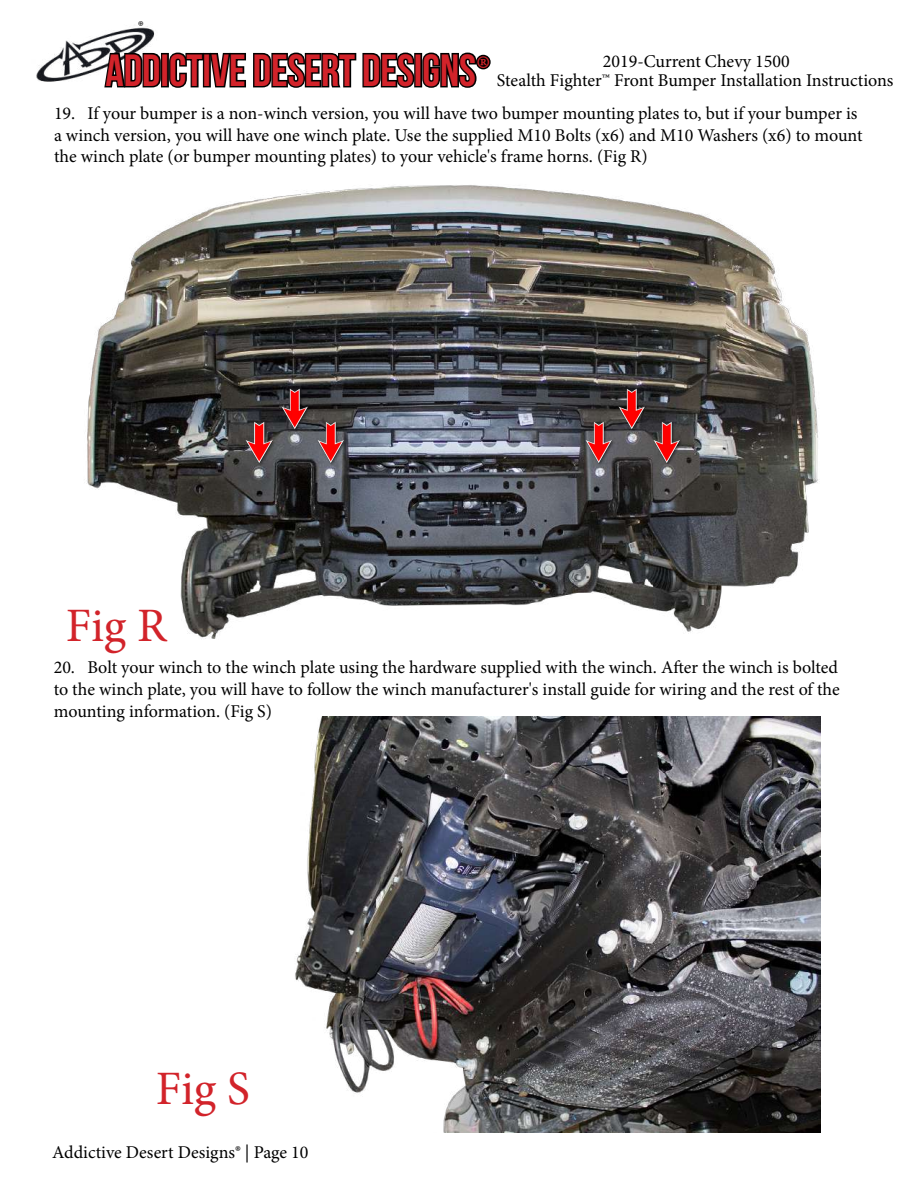
<style>
.page{position:relative;width:918px;height:1188px;background:#fff}
.page>*{position:absolute;margin:0;border:0;box-sizing:border-box;transform-origin:0 0}
.t1{font:48px "Minion Pro";color:#d2232a}
.t2{font:45px "Bebas Neue";color:#d2232a}
.t3{font:18px/21.6px "Minion Pro";letter-spacing:-.005em;color:#000;text-align:center}
.s1{font-family:"Minion Pro"}
</style>
<div class="page">
<img style="left:36px;top:26px;width:119px;height:56px">
<svg style="left:103px;top:51px;width:59px;height:37px"></svg>
<div style="left:161px;top:53px;width:8px;height:34px;border:3px solid #000"></div>
<svg style="left:168px;top:52px;width:323px;height:36px"></svg>
<img style="left:87px;top:185px;width:732px;height:454px">
<img style="left:245px;top:421px;width:31px;height:45px">
<img style="left:280px;top:387px;width:32px;height:46px">
<img style="left:316px;top:421px;width:31px;height:45px">
<img style="left:617px;top:387px;width:32px;height:46px">
<img style="left:584px;top:421px;width:31px;height:45px">
<img style="left:652px;top:421px;width:31px;height:45px">
<svg style="left:87px;top:606px;width:43px;height:33px"></svg>
<svg style="left:136px;top:606px;width:35px;height:33px"></svg>
<img style="left:295px;top:717px;width:526px;height:416px">
<p class="t3" style="left:497px;top:51px;width:398px;line-height:19.4px">2019-Current Chevy 1500<br>Stealth Fighter™ Front Bumper Installation Instructions</p>
<h2 class="t2" style="left:106px;top:46px;width:386px">ADDICTIVE DESERT DESIGNS<span class="s1">®</span></h2>
<p class="t3" style="left:54px;top:103px;width:810px;text-align:left">19. If your bumper is a non-winch version, you will have two bumper mounting plates to, but if your bumper is a winch version, you will have one winch plate. Use the supplied M10 Bolts (x6) and M10 Washers (x6) to mount the winch plate (or bumper mounting plates) to your vehicle's frame horns. (Fig R)</p>
<h1 class="t1" style="left:66px;top:593px;width:103px">Fig R</h1>
<p class="t3" style="left:54px;top:657px;width:788px;text-align:justify">20. Bolt your winch to the winch plate using the hardware supplied with the winch. After the winch is bolted to the winch plate, you will have to follow the winch manufacturer's install guide for wiring and the rest of the mounting information. (Fig S)</p>
<h1 class="t1" style="left:156px;top:1057px;width:96px">Fig S</h1>
<p class="t3" style="left:52px;top:1141px;width:258px">Addictive Desert Designs® | Page 10</p>
</div>
